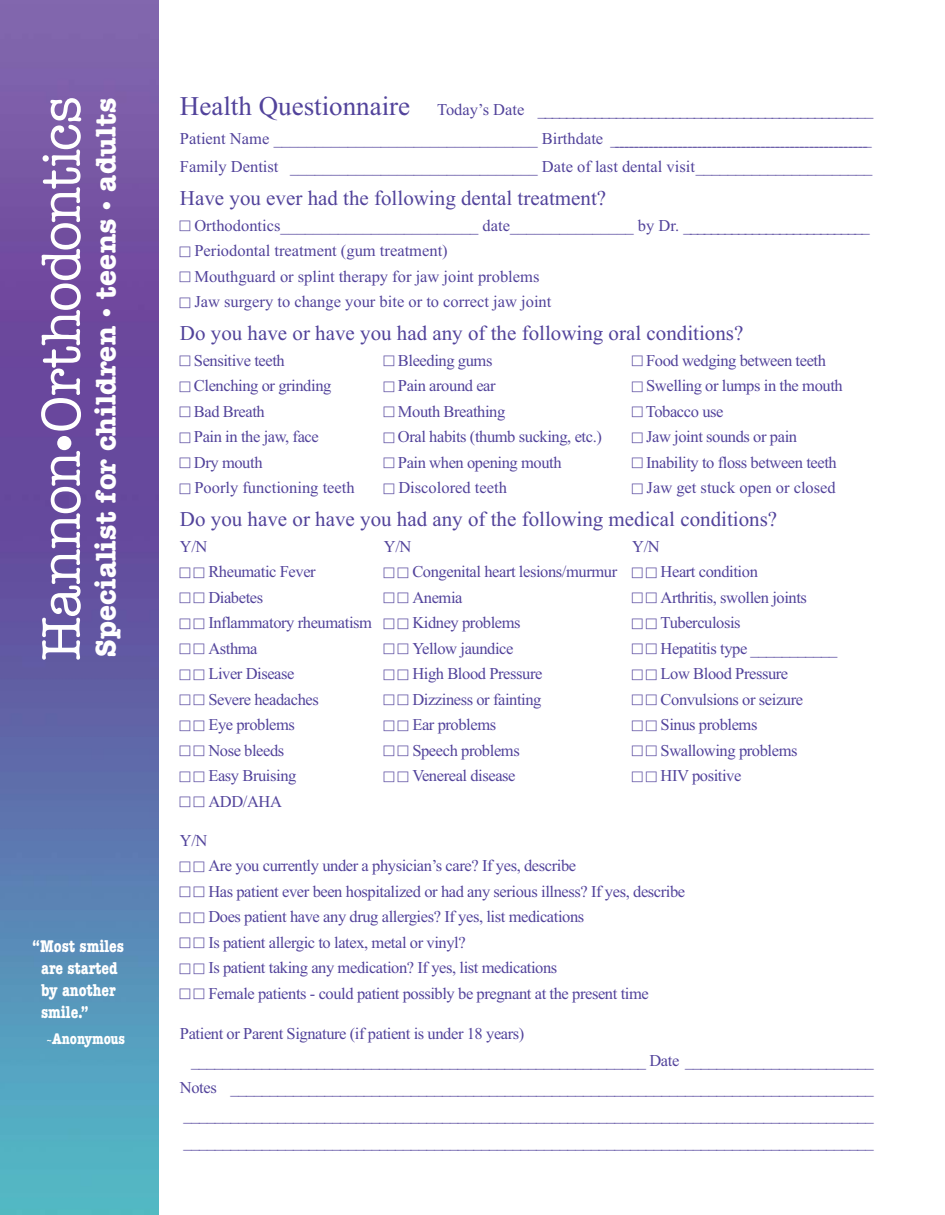
<style>
.page{position:relative;width:945px;height:1215px;background:#fff}
.page>*{position:absolute;margin:0;border:0;box-sizing:border-box;transform-origin:0 0}
.t1{font:700 28.5px "American Typewriter";letter-spacing:.01em;color:#fff}
.t2{font:21px "Times New Roman";color:#52439b}
.t3{font:700 condensed 17.1px/21.9px "American Typewriter";color:#fff}
.t4{font:16.5px/25.5px "Times New Roman";letter-spacing:-.025em;color:#52439b;text-align:justify}
.t5{font:16.5px/25.5px "Times New Roman";color:#52439b}
.t6{font:700 condensed 15.6px "American Typewriter";color:#fff}
.s1{font-size:21px}
.s2{font-size:9.3px}
.s3{font-size:27px}
</style>
<div class="page">
<img style="left:0;top:0;width:159px;height:1214px">
<svg style="left:42px;top:451px;width:39px;height:209px"></svg>
<svg style="left:41px;top:98px;width:40px;height:333px"></svg>
<div style="left:57px;top:436px;width:14px;height:14px;background:#fff;border-radius:50%"></div>
<h1 class="t1" style="left:96px;top:657px;width:561px;rotate:-90deg">Specialist for children <span class="s1">•</span> teens <span class="s1">•</span> adults</h1>
<p class="t3" style="left:41px;top:937px;width:84px;text-indent:-9px">“Most smiles are started by another smile.”</p>
<p class="t6" style="left:46px;top:1034px;width:80px"><span class="s2">~</span>Anonymous</p>
<p class="t4" style="left:180px;top:97px;width:695px;line-height:28.5px"><span class="s3">Health Questionnaire</span> Today’s Date _______________________________________________ P a t i e n t N a m e _ _ _ _ _ _ _ _ _ _ _ _ _ _ _ _ _ _ _ _ _ _ _ _ _ _ _ _ _ _ _ _ B i r t h d a t e _____________________________________________________ Family Dentist ______________________________ Date of last dental visit______________________</p>
<p class="t2" style="left:180px;top:191px;width:428px">Have you ever had the following dental treatment?</p>
<p class="t5" style="left:194px;top:214px;width:677px">Orthodontics________________________ date_______________ by Dr. ___________________________ Periodontal treatment (gum treatment)<br>Mouthguard or splint therapy for jaw joint problems<br>Jaw surgery to change your bite or to correct jaw joint</p>
<p class="t2" style="left:180px;top:326px;width:565px">Do you have or have you had any of the following oral conditions?</p>
<p class="t4" style="left:194px;top:349px;width:92px">Sensitive teeth</p>
<p class="t4" style="left:398px;top:349px;width:96px">Bleeding gums</p>
<p class="t4" style="left:646px;top:349px;width:181px">Food wedging between teeth</p>
<p class="t4" style="left:194px;top:375px;width:139px">Clenching or grinding</p>
<p class="t4" style="left:398px;top:375px;width:99px">Pain around ear</p>
<p class="t4" style="left:646px;top:375px;width:198px">Swelling or lumps in the mouth</p>
<p class="t4" style="left:194px;top:400px;width:72px">Bad Breath</p>
<p class="t4" style="left:398px;top:400px;width:109px">Mouth Breathing</p>
<p class="t4" style="left:646px;top:400px;width:79px">Tobacco use</p>
<p class="t4" style="left:194px;top:426px;width:126px">Pain in the jaw, face</p>
<p class="t4" style="left:398px;top:426px;width:206px">Oral habits (thumb sucking, etc.)</p>
<p class="t4" style="left:646px;top:426px;width:152px">Jaw joint sounds or pain</p>
<p class="t4" style="left:194px;top:451px;width:70px">Dry mouth</p>
<p class="t4" style="left:398px;top:451px;width:165px">Pain when opening mouth</p>
<p class="t4" style="left:646px;top:451px;width:192px">Inability to floss between teeth</p>
<p class="t5" style="left:194px;top:477px;width:162px">Poorly functioning teeth</p>
<p class="t5" style="left:398px;top:477px;width:110px">Discolored teeth</p>
<p class="t5" style="left:647px;top:477px;width:191px">Jaw get stuck open or closed</p>
<p class="t2" style="left:180px;top:512px;width:599px">Do you have or have you had any of the following medical conditions?</p>
<p class="t4" style="left:180px;top:535px;width:29px">Y/N</p>
<p class="t4" style="left:384px;top:535px;width:29px">Y/N</p>
<p class="t4" style="left:632px;top:535px;width:29px">Y/N</p>
<p class="t4" style="left:208px;top:561px;width:109px">Rheumatic Fever</p>
<p class="t4" style="left:412px;top:561px;width:206px">Congenital heart lesions/murmur</p>
<p class="t4" style="left:661px;top:561px;width:99px">Heart condition</p>
<p class="t4" style="left:208px;top:586px;width:56px">Diabetes</p>
<p class="t4" style="left:412px;top:586px;width:52px">Anemia</p>
<p class="t4" style="left:661px;top:586px;width:148px">Arthritis, swollen joints</p>
<p class="t4" style="left:208px;top:612px;width:165px">Inflammatory rheumatism</p>
<p class="t4" style="left:412px;top:612px;width:110px">Kidney problems</p>
<p class="t4" style="left:661px;top:612px;width:82px">Tuberculosis</p>
<p class="t4" style="left:208px;top:637px;width:51px">Asthma</p>
<p class="t4" style="left:412px;top:637px;width:103px">Yellow jaundice</p>
<p class="t4" style="left:661px;top:637px;width:178px">Hepatitis type ___________</p>
<p class="t4" style="left:208px;top:663px;width:88px">Liver Disease</p>
<p class="t4" style="left:412px;top:663px;width:132px">High Blood Pressure</p>
<p class="t4" style="left:661px;top:663px;width:129px">Low Blood Pressure</p>
<p class="t4" style="left:208px;top:688px;width:112px">Severe headaches</p>
<p class="t4" style="left:412px;top:688px;width:131px">Dizziness or fainting</p>
<p class="t4" style="left:661px;top:688px;width:144px">Convulsions or seizure</p>
<p class="t4" style="left:208px;top:714px;width:88px">Eye problems</p>
<p class="t4" style="left:412px;top:714px;width:85px">Ear problems</p>
<p class="t4" style="left:661px;top:714px;width:98px">Sinus problems</p>
<p class="t4" style="left:208px;top:739px;width:78px">Nose bleeds</p>
<p class="t4" style="left:412px;top:739px;width:109px">Speech problems</p>
<p class="t4" style="left:661px;top:739px;width:138px">Swallowing problems</p>
<p class="t4" style="left:208px;top:765px;width:90px">Easy Bruising</p>
<p class="t4" style="left:412px;top:765px;width:105px">Venereal disease</p>
<p class="t4" style="left:661px;top:765px;width:82px">HIV positive</p>
<p class="t4" style="left:208px;top:790px;width:75px">ADD/AHA</p>
<p class="t4" style="left:180px;top:829px;width:29px">Y/N</p>
<p class="t4" style="left:208px;top:855px;width:478px;text-align:left">Are you currently under a physician’s care? If yes, describe<br>Has patient ever been hospitalized or had any serious illness? If yes, describe Does patient have any drug allergies? If yes, list medications<br>Is patient allergic to latex, metal or vinyl?<br>Is patient taking any medication? If yes, list medications<br>Female patients - could patient possibly be pregnant at the present time</p>
<p class="t4" style="left:180px;top:1023px;width:346px">Patient or Parent Signature (if patient is under 18 years)</p>
<p class="t4" style="left:191px;top:1050px;width:684px">__________________________________________________________ Date ________________________</p>
<p class="t4" style="left:180px;top:1077px;width:695px">Notes __________________________________________________________________________________</p>
<p class="t4" style="left:184px;top:1104px;width:692px">________________________________________________________________________________________</p>
<p class="t4" style="left:184px;top:1131px;width:692px">________________________________________________________________________________________</p>
</div>
